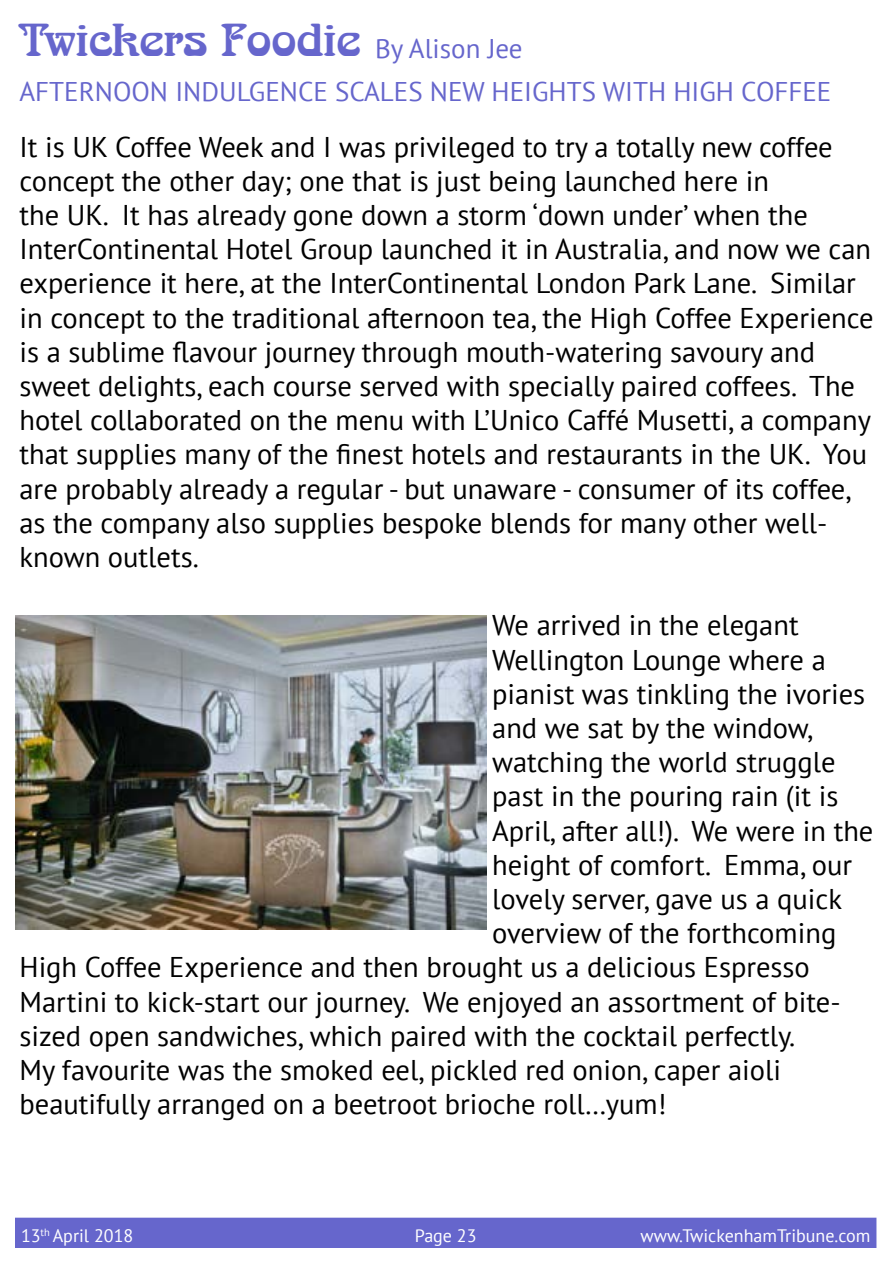
<style>
.page{position:relative;width:893px;height:1263px;background:#fff}
.page>*{position:absolute;margin:0;border:0;box-sizing:border-box;transform-origin:0 0}
.t1{font:45px "Arnold Boecklin Std";color:#66c}
.t2{font:28.5px/34.2px "PT Sans";color:#000}
.t3{font:27px "PT Sans";color:#66c}
.t4{font:18px "PT Sans";color:#fff}
.s1{font-family:"PT Sans";font-size:27px}
</style>
<div class="page">
<img style="left:15px;top:615px;width:472px;height:315px">
<div style="left:15px;top:1218px;width:861px;height:30px;background:#66c"></div>
<h1 class="t1" style="left:20px;top:15px;width:504px">Twickers Foodie <span class="s1">By Alison Jee</span></h1>
<p class="t3" style="left:19px;top:74px;width:813px">AFTERNOON INDULGENCE SCALES NEW HEIGHTS WITH HIGH COFFEE</p>
<p class="t2" style="left:20px;top:129px;width:855px">It is UK Coffee Week and I was privileged to try a totally new coffee concept the other day; one that is just being launched here in<br>the UK. It has already gone down a storm ‘down under’ when the InterContinental Hotel Group launched it in Australia, and now we can experience it here, at the InterContinental London Park Lane. Similar in concept to the traditional afternoon tea, the High Coffee Experience is a sublime flavour journey through mouth-watering savoury and sweet delights, each course served with specially paired coffees. The hotel collaborated on the menu with L’Unico Caffé Musetti, a company that supplies many of the finest hotels and restaurants in the UK. You are probably already a regular - but unaware - consumer of its coffee, as the company also supplies bespoke blends for many other well&shy;known outlets.</p>
<p class="t2" style="left:492px;top:608px;width:308px">We arrived in the elegant</p>
<p class="t2" style="left:492px;top:642px;width:335px">Wellington Lounge where a</p>
<p class="t2" style="left:492px;top:676px;width:374px">pianist was tinkling the ivories</p>
<p class="t2" style="left:492px;top:710px;width:323px">and we sat by the window,</p>
<p class="t2" style="left:492px;top:745px;width:345px">watching the world struggle</p>
<p class="t2" style="left:492px;top:779px;width:348px">past in the pouring rain (it is</p>
<p class="t2" style="left:492px;top:813px;width:382px">April, after all!). We were in the</p>
<p class="t2" style="left:492px;top:847px;width:361px">height of comfort. Emma, our</p>
<p class="t2" style="left:492px;top:881px;width:351px">lovely server, gave us a quick</p>
<p class="t2" style="left:492px;top:916px;width:345px">overview of the forthcoming</p>
<p class="t2" style="left:20px;top:950px;width:791px">High Coffee Experience and then brought us a delicious Espresso</p>
<p class="t2" style="left:20px;top:984px;width:822px">Martini to kick-start our journey. We enjoyed an assortment of bite-</p>
<p class="t2" style="left:20px;top:1018px;width:777px">sized open sandwiches, which paired with the cocktail perfectly.</p>
<p class="t2" style="left:20px;top:1052px;width:763px">My favourite was the smoked eel, pickled red onion, caper aioli</p>
<p class="t2" style="left:20px;top:1087px;width:648px">beautifully arranged on a beetroot brioche roll…yum!</p>
<p class="t4" style="left:21px;top:1224px;width:114px">13<sup>th</sup> April 2018</p>
<p class="t4" style="left:415px;top:1224px;width:63px">Page 23</p>
<p class="t4" style="left:640px;top:1224px;width:231px">www.TwickenhamTribune.com</p>
</div>
